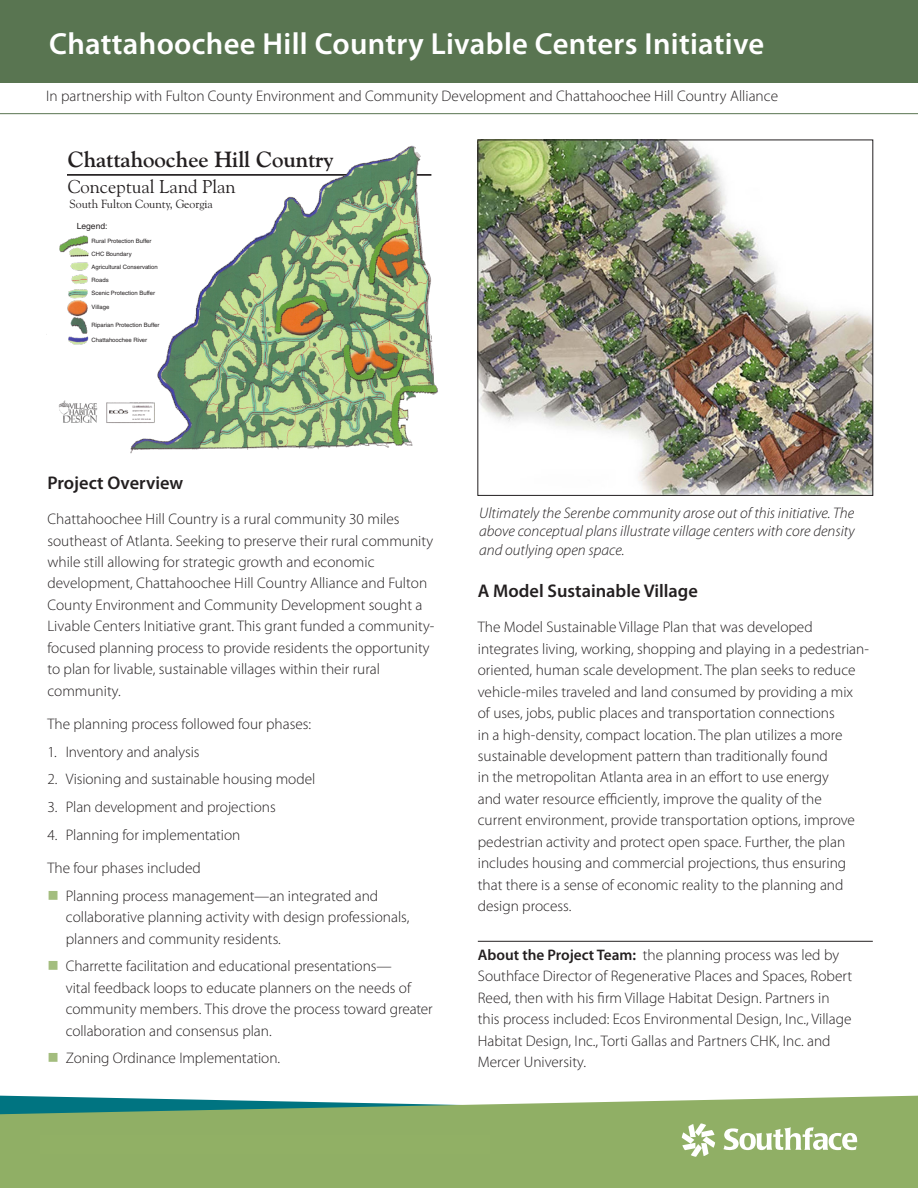
<style>
.page{position:relative;width:918px;height:1188px;background:#fff}
.page>*{position:absolute;margin:0;border:0;box-sizing:border-box;transform-origin:0 0}
.t1{font:600 30.6px "Myriad Pro";letter-spacing:.01em;color:#fff}
.t2{font:700 22.05px "Goudy Old Style BT";color:#231f20}
.t3{font:18.6px "Goudy Old Style BT";color:#231f20}
.t4{font:600 18.3px "Myriad Pro";color:#231f20}
.t5{font:300 15.3px/21.5px "Myriad Pro";color:#231f20}
.t6{font:italic 300 15.3px/18.3px "Myriad Pro";color:#231f20;text-align:justify}
.t7{font:11.85px "Goudy Old Style BT";color:#231f20}
.t8{font:8.4px "Helvetica";color:#231f20}
.t9{font:5.85px "Helvetica";color:#231f20}
.s1{font-weight:600}
</style>
<div class="page">
<img style="left:58px;top:145px;width:380px;height:309px">
<svg style="left:0;top:1096px;width:918px;height:92px;fill:#90af65"></svg>
<svg style="left:682px;top:1123px;width:33px;height:34px"></svg>
<svg style="left:723px;top:1127px;width:134px;height:23px"></svg>
<div style="left:0;top:0;width:918px;height:83px;background:#597551"></div>
<hr style="left:0;top:113px;width:918px;height:1px;background:#597551">
<hr style="left:478px;top:941px;width:395px;height:1px;background:#231f20">
<img style="left:480px;top:142px;width:391px;height:352px">
<div style="left:478px;top:140px;width:395px;height:356px;border:1px solid #231f20"></div>
<div style="left:40px;top:1136px;width:450px;height:18px;background:#91b065"></div>
<p class="t1" style="left:49px;top:24px;width:717px">Chattahoochee Hill Country Livable Centers Initiative</p>
<p class="t5" style="left:46px;top:85px;width:733px">In partnership with Fulton County Environment and Community Development and Chattahoochee Hill Country Alliance</p>
<p class="t2" style="left:68px;top:146px;width:267px">Chattahoochee Hill Country</p>
<p class="t3" style="left:68px;top:176px;width:169px">Conceptual Land Plan</p>
<p class="t7" style="left:70px;top:196px;width:145px">South Fulton County, Georgia</p>
<p class="t8" style="left:77px;top:221px;width:32px">Legend:</p>
<p class="t9" style="left:91px;top:237px;width:61px">Rural Protection Buffer</p>
<p class="t9" style="left:91px;top:250px;width:42px">CHC Boundary</p>
<p class="t9" style="left:91px;top:263px;width:68px">Agricultural Conservation</p>
<p class="t9" style="left:91px;top:276px;width:19px">Roads</p>
<p class="t9" style="left:91px;top:289px;width:65px">Scenic Protection Buffer</p>
<p class="t9" style="left:91px;top:304px;width:19px">Village</p>
<p class="t9" style="left:91px;top:321px;width:69px">Riparian Protection Buffer</p>
<p class="t9" style="left:91px;top:337px;width:57px">Chattahoochee River</p>
<p class="t4" style="left:47px;top:471px;width:137px">Project Overview</p>
<p class="t5" style="left:47px;top:508px;width:388px">Chattahoochee Hill Country is a rural community 30 miles southeast of Atlanta. Seeking to preserve their rural community while still allowing for strategic growth and economic development, Chattahoochee Hill Country Alliance and Fulton County Environment and Community Development sought a Livable Centers Initiative grant. This grant funded a community&shy;focused planning process to provide residents the opportunity to plan for livable, sustainable villages within their rural community.</p>
<p class="t5" style="left:47px;top:713px;width:265px">The planning process followed four phases:</p>
<p class="t5" style="left:47px;top:741px;width:154px">1. Inventory and analysis</p>
<p class="t5" style="left:47px;top:768px;width:270px">2. Visioning and sustainable housing model</p>
<p class="t5" style="left:47px;top:796px;width:230px">3. Plan development and projections</p>
<p class="t5" style="left:47px;top:824px;width:194px">4. Planning for implementation</p>
<p class="t5" style="left:66px;top:854px;width:314px;line-height:27.6px;text-indent:-18px">The four phases included<br>Planning process management—an integrated and</p>
<p class="t5" style="left:66px;top:906px;width:345px">collaborative planning activity with design professionals, planners and community residents.</p>
<p class="t5" style="left:66px;top:955px;width:368px">Charrette facilitation and educational presentations—<br>vital feedback loops to educate planners on the needs of community members. This drove the process toward greater collaboration and consensus plan.</p>
<p class="t5" style="left:66px;top:1047px;width:216px">Zoning Ordinance Implementation.</p>
<p class="t6" style="left:479px;top:504px;width:377px">Ultimately the Serenbe community arose out of this initiative. The above conceptual plans illustrate village centers with core density and outlying open space.</p>
<p class="t4" style="left:478px;top:579px;width:221px">A Model Sustainable Village</p>
<p class="t5" style="left:478px;top:616px;width:393px">The Model Sustainable Village Plan that was developed integrates living, working, shopping and playing in a pedestrian&shy;oriented, human scale development. The plan seeks to reduce vehicle-miles traveled and land consumed by providing a mix of uses, jobs, public places and transportation connections<br>in a high-density, compact location. The plan utilizes a more sustainable development pattern than traditionally found<br>in the metropolitan Atlanta area in an effort to use energy<br>and water resource efficiently, improve the quality of the current environment, provide transportation options, improve pedestrian activity and protect open space. Further, the plan includes housing and commercial projections, thus ensuring that there is a sense of economic reality to the planning and design process.</p>
<p class="t5" style="left:478px;top:944px;width:376px"><span class="s1">About the Project Team:</span> the planning process was led by Southface Director of Regenerative Places and Spaces, Robert Reed, then with his firm Village Habitat Design. Partners in this process included: Ecos Environmental Design, Inc., Village Habitat Design, Inc., Torti Gallas and Partners CHK, Inc. and Mercer University.</p>
</div>
